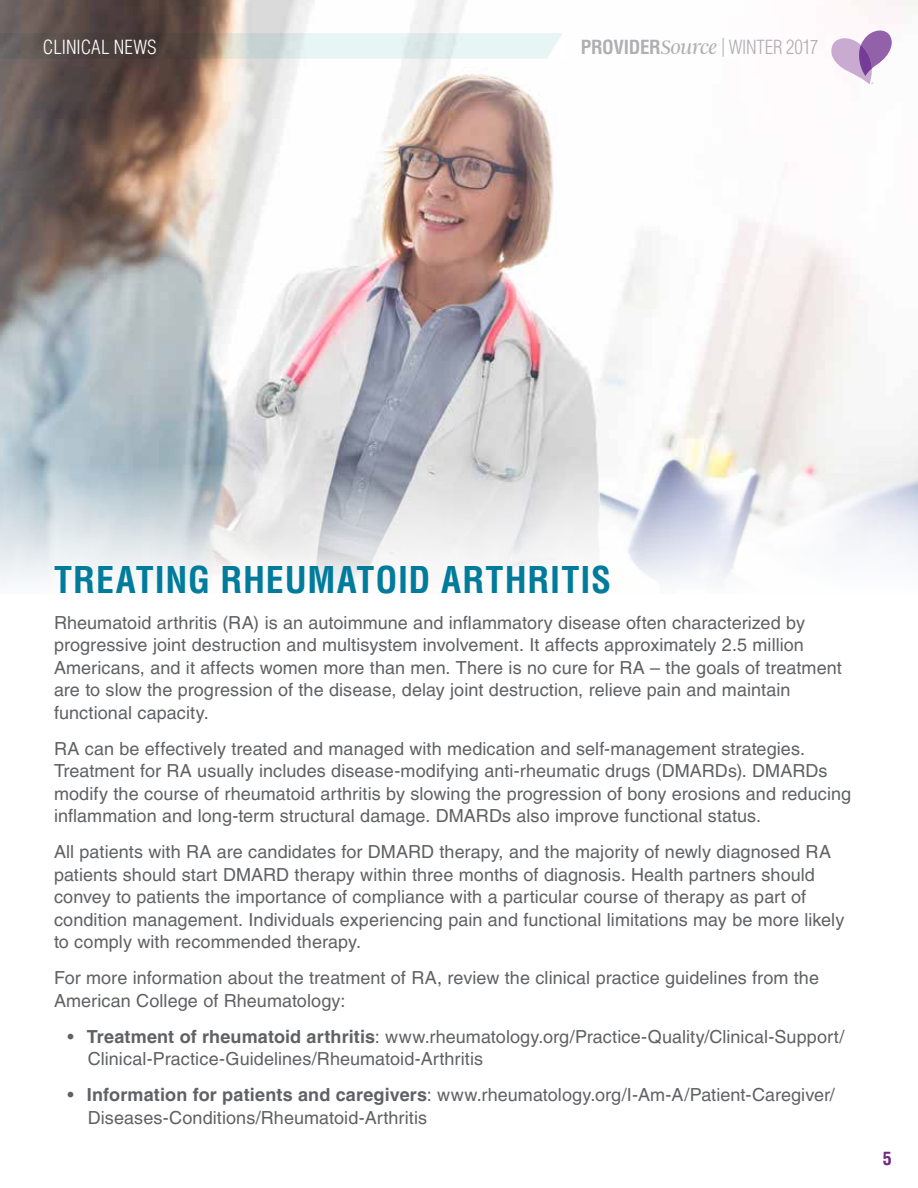
<style>
.page{position:relative;width:918px;height:1188px;background:#fff}
.page>*{position:absolute;margin:0;border:0;box-sizing:border-box;transform-origin:0 0}
.t1{font:700 condensed 36px "Helvetica LT Pro";letter-spacing:.02em;color:#007b9b}
.t2{font:300 condensed 19.05px "Helvetica LT Pro";letter-spacing:-.01em;color:#606165}
.t3{font:300 condensed 19.05px "Helvetica LT Pro";color:#fff}
.t4{font:18px/22.5px "Helvetica LT Pro";letter-spacing:.005em;color:#606165}
.t5{font:700 condensed 18px "Helvetica LT Pro";color:#702784}
.s1{font-weight:700}
.s2{font-family:"Argent CF";font-style:italic;font-stretch:normal;font-size:21.45px}
</style>
<div class="page">
<img style="left:0;top:0;width:918px;height:585px">
<svg style="left:0;top:33px;width:546px;height:26px;background:#a9aaa8"></svg>
<svg style="left:831px;top:31px;width:61px;height:53px"></svg>
<svg style="left:546px;top:28px;width:20px;height:32px"></svg>
<p class="t3" style="left:43px;top:35px;width:115px">CLINICAL NEWS</p>
<p class="t2" style="left:581px;top:35px;width:239px"><span class="s1">PROVIDER</span><span class="s2">Source</span> | WINTER 2017</p>
<h1 class="t1" style="left:54px;top:556px;width:559px">TREATING RHEUMATOID ARTHRITIS</h1>
<p class="t4" style="left:54px;top:611px;width:789px">Rheumatoid arthritis (RA) is an autoimmune and inflammatory disease often characterized by progressive joint destruction and multisystem involvement. It affects approximately 2.5 million Americans, and it affects women more than men. There is no cure for RA – the goals of treatment are to slow the progression of the disease, delay joint destruction, relieve pain and maintain functional capacity.</p>
<p class="t4" style="left:54px;top:737px;width:799px">RA can be effectively treated and managed with medication and self-management strategies.<br>Treatment for RA usually includes disease-modifying anti-rheumatic drugs (DMARDs). DMARDs modify the course of rheumatoid arthritis by slowing the progression of bony erosions and reducing inflammation and long-term structural damage. DMARDs also improve functional status.</p>
<p class="t4" style="left:54px;top:841px;width:792px">All patients with RA are candidates for DMARD therapy, and the majority of newly diagnosed RA patients should start DMARD therapy within three months of diagnosis. Health partners should convey to patients the importance of compliance with a particular course of therapy as part of condition management. Individuals experiencing pain and functional limitations may be more likely to comply with recommended therapy.</p>
<p class="t4" style="left:54px;top:967px;width:767px">For more information about the treatment of RA, review the clinical practice guidelines from the<br>American College of Rheumatology:</p>
<p class="t4" style="left:88px;top:1025px;width:758px;text-indent:-20px">• <span class="s1">Treatment of rheumatoid arthritis</span>: www.rheumatology.org/Practice-Quality/Clinical-Support/<br>Clinical-Practice-Guidelines/Rheumatoid-Arthritis</p>
<p class="t4" style="left:88px;top:1084px;width:749px;text-indent:-20px">• <span class="s1">Information for patients and caregivers</span>: www.rheumatology.org/I-Am-A/Patient-Caregiver/<br>Diseases-Conditions/Rheumatoid-Arthritis</p>
<p class="t5" style="left:883px;top:1146px;width:10px">5</p>
</div>
